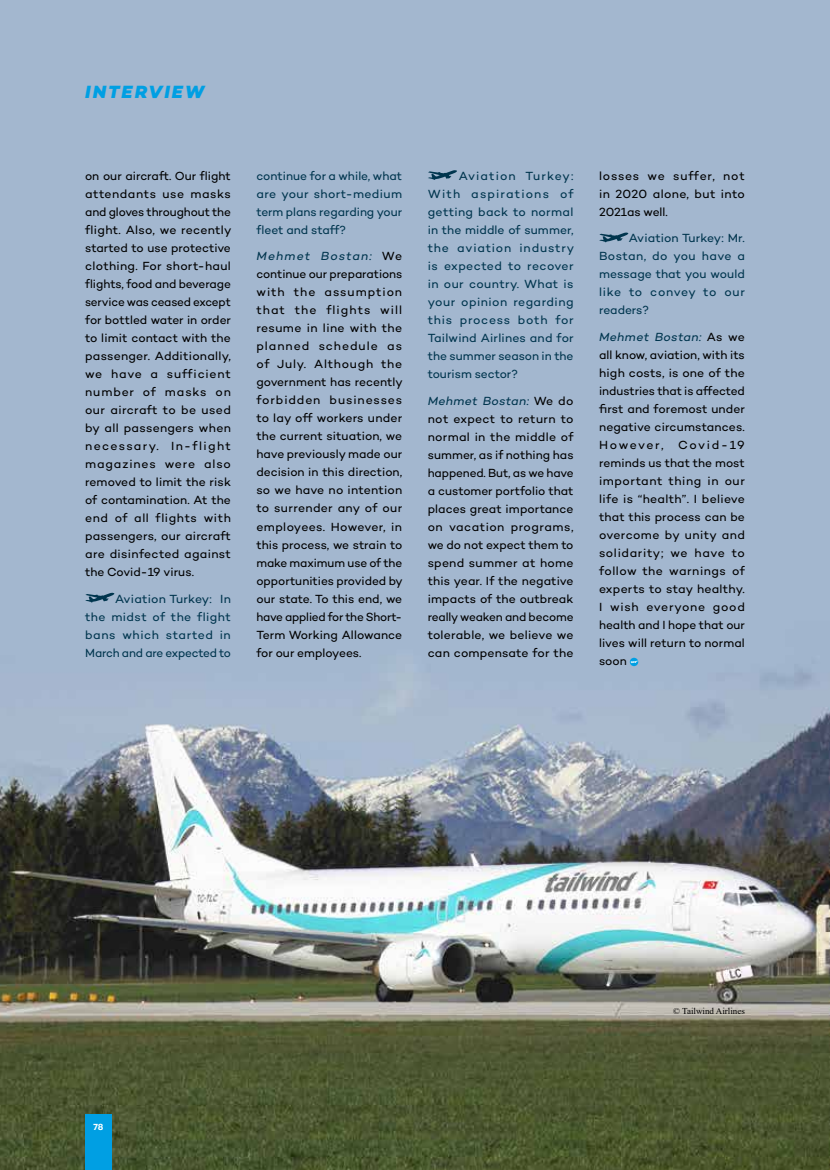
<style>
.page{position:relative;width:830px;height:1170px;background:#fff}
.page>*{position:absolute;margin:0;border:0;box-sizing:border-box;transform-origin:0 0}
.t1{font:italic 800 18px "Campton";letter-spacing:.11em;color:#009fe3}
.t2{font:12px/18px "Campton";letter-spacing:.005em;color:#000;text-align:justify}
.t3{font:12px/18px "Campton";letter-spacing:.005em;color:#00354e;text-align:justify}
.t4{font:9px "Times New Roman";color:#000}
.t5{font:600 9px "Campton";color:#fff}
.s1{font-style:italic;color:#00354e}
</style>
<div class="page">
<img style="left:0;top:0;width:829px;height:1169px">
<svg style="left:85px;top:592px;width:30px;height:10px"></svg>
<svg style="left:427px;top:170px;width:30px;height:10px"></svg>
<svg style="left:598px;top:232px;width:30px;height:10px"></svg>
<svg style="left:629px;top:657px;width:9px;height:9px"></svg>
<svg style="left:630px;top:660px;width:7px;height:3px"></svg>
<div style="left:85px;top:1114px;width:27px;height:55px;background:#009fe3"></div>
<h1 class="t1" style="left:85px;top:81px;width:121px">INTERVIEW</h1>
<p class="t2" style="left:85px;top:166px;width:148px">on our aircraft. Our flight attendants use masks and gloves throughout the flight. Also, we recently started to use protective clothing. For short-haul flights, food and beverage service was ceased except for bottled water in order to limit contact with the passenger. Additionally, we have a sufficient number of masks on our aircraft to be used by all passengers when necessary. In-flight magazines were also removed to limit the risk of contamination. At the end of all flights with passengers, our aircraft are disinfected against the Covid-19 virus.</p>
<p class="t3" style="left:85px;top:589px;width:147px;text-indent:30px">Aviation Turkey: In the midst of the flight bans which started in March and are expected to</p>
<p class="t3" style="left:256px;top:166px;width:147px">continue for a while, what are your short-medium term plans regarding your fleet and staff?</p>
<p class="t2" style="left:256px;top:247px;width:148px"><span class="s1">Mehmet Bostan:</span> We continue our preparations with the assumption that the flights will resume in line with the planned schedule as of July. Although the government has recently forbidden businesses to lay off workers under the current situation, we have previously made our decision in this direction, so we have no intention to surrender any of our employees. However, in this process, we strain to make maximum use of the opportunities provided by our state. To this end, we have applied for the Short-Term Working Allowance for our employees.</p>
<p class="t3" style="left:427px;top:166px;width:148px;text-indent:31px">Aviation Turkey:<br>With aspirations of getting back to normal in the middle of summer, the aviation industry is expected to recover in our country. What is your opinion regarding this process both for Tailwind Airlines and for the summer season in the tourism sector?</p>
<p class="t2" style="left:427px;top:391px;width:147px"><span class="s1">Mehmet Bostan:</span> We do not expect to return to normal in the middle of summer, as if nothing has happened. But, as we have a customer portfolio that places great importance on vacation programs, we do not expect them to spend summer at home this year. If the negative impacts of the outbreak really weaken and become tolerable, we believe we can compensate for the</p>
<p class="t2" style="left:598px;top:166px;width:147px">losses we suffer, not in 2020 alone, but into 2021as well.</p>
<p class="t3" style="left:598px;top:229px;width:147px;text-indent:30px">Aviation Turkey: Mr.<br>Bostan, do you have a message that you would like to convey to our readers?</p>
<p class="t2" style="left:598px;top:327px;width:147px"><span class="s1">Mehmet Bostan:</span> As we all know, aviation, with its high costs, is one of the industries that is affected first and foremost under negative circumstances.<br>However, Covid-19 reminds us that the most important thing in our life is “health”. I believe that this process can be overcome by unity and solidarity; we have to follow the warnings of experts to stay healthy.<br>I wish everyone good health and I hope that our lives will return to normal soon</p>
<p class="t5" style="left:93px;top:1120px;width:12px">78</p>
<p class="t4" style="left:673px;top:1004px;width:73px">© Tailwind Airlines</p>
</div>
